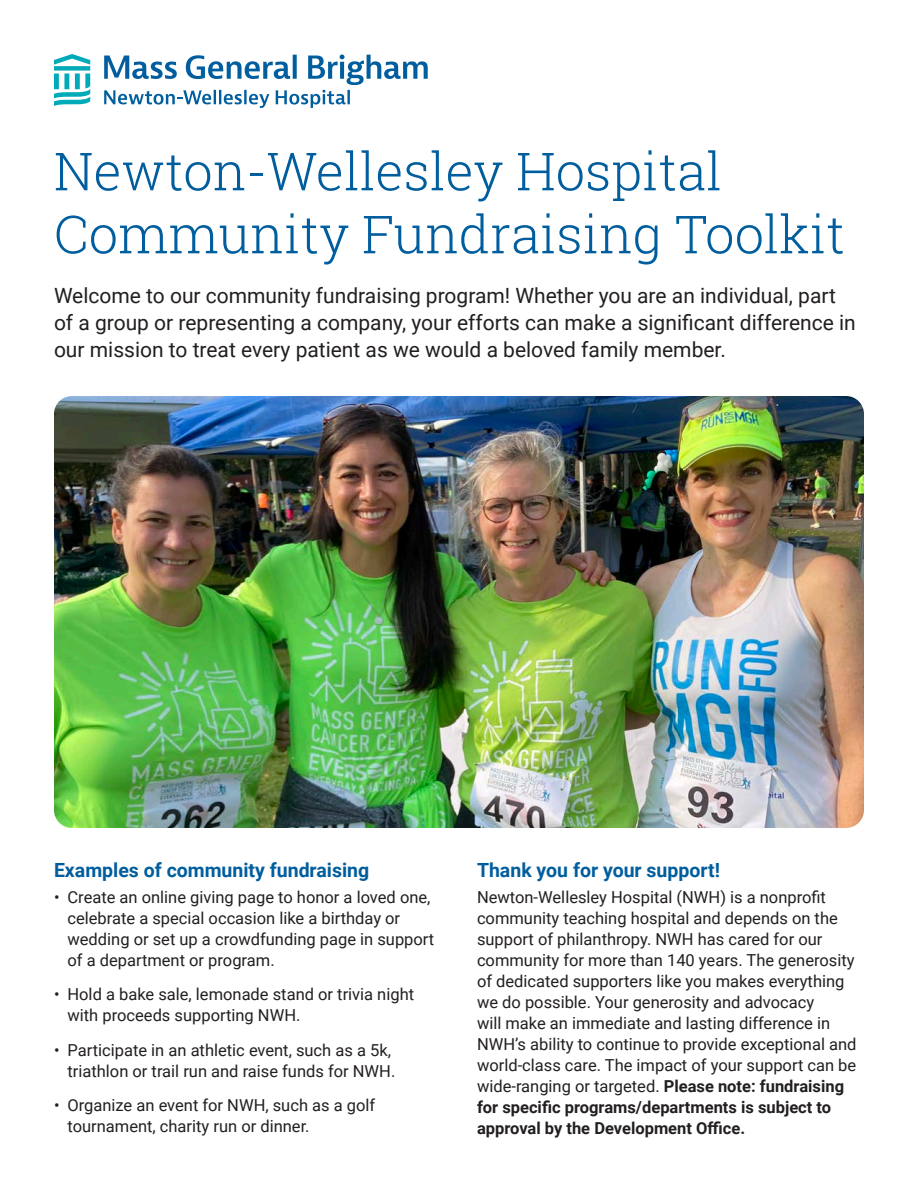
<style>
.page{position:relative;width:918px;height:1188px;background:#fff}
.page>*{position:absolute;margin:0;border:0;box-sizing:border-box;transform-origin:0 0}
.t1{font:300 52.5px/63px "Roboto Slab";color:#005e9e}
.t2{font:21px/27px "Roboto";color:#231f20}
.Subheader{font:700 19.5px "Roboto";color:#005e9e}
.Text{font:16.5px/21px "Roboto";color:#231f20}
.Bullets{font:16.5px/21px "Roboto";color:#231f20}
.s1{font-weight:700}
</style>
<div class="page">
<svg style="left:104px;top:55px;width:324px;height:53px"></svg>
<svg style="left:54px;top:54px;width:36px;height:52px"></svg>
<img style="left:54px;top:396px;width:810px;height:432px">
<p class="t1" style="left:54px;top:138px;width:792px">Newton-Wellesley Hospital<br>Community Fundraising Toolkit</p>
<p class="t2" style="left:54px;top:281px;width:803px">Welcome to our community fundraising program! Whether you are an individual, part of a group or representing a company, your efforts can make a significant difference in our mission to treat every patient as we would a beloved family member.</p>
<p class="Subheader" style="left:54px;top:857px;width:317px">Examples of community fundraising</p>
<p class="Bullets" style="left:68px;top:886px;width:368px;text-indent:-14px">• Create an online giving page to honor a loved one, celebrate a special occasion like a birthday or wedding or set up a crowdfunding page in support of a department or program.</p>
<p class="Bullets" style="left:68px;top:983px;width:348px;text-indent:-14px">• Hold a bake sale, lemonade stand or trivia night with proceeds supporting NWH.</p>
<p class="Bullets" style="left:54px;top:1039px;width:343px;text-align:right">• Participate in an athletic event, such as a 5k, triathlon or trail run and raise funds for NWH.</p>
<p class="Bullets" style="left:68px;top:1094px;width:309px;text-indent:-14px">• Organize an event for NWH, such as a golf tournament, charity run or dinner.</p>
<p class="Subheader" style="left:477px;top:857px;width:245px">Thank you for your support!</p>
<p class="Text" style="left:477px;top:886px;width:381px">Newton-Wellesley Hospital (NWH) is a nonprofit community teaching hospital and depends on the support of philanthropy. NWH has cared for our community for more than 140 years. The generosity of dedicated supporters like you makes everything we do possible. Your generosity and advocacy<br>will make an immediate and lasting difference in NWH’s ability to continue to provide exceptional and world-class care. The impact of your support can be wide-ranging or targeted. <span class="s1">Please note: fundraising for specific programs/departments is subject to approval by the Development Office.</span></p>
</div>
